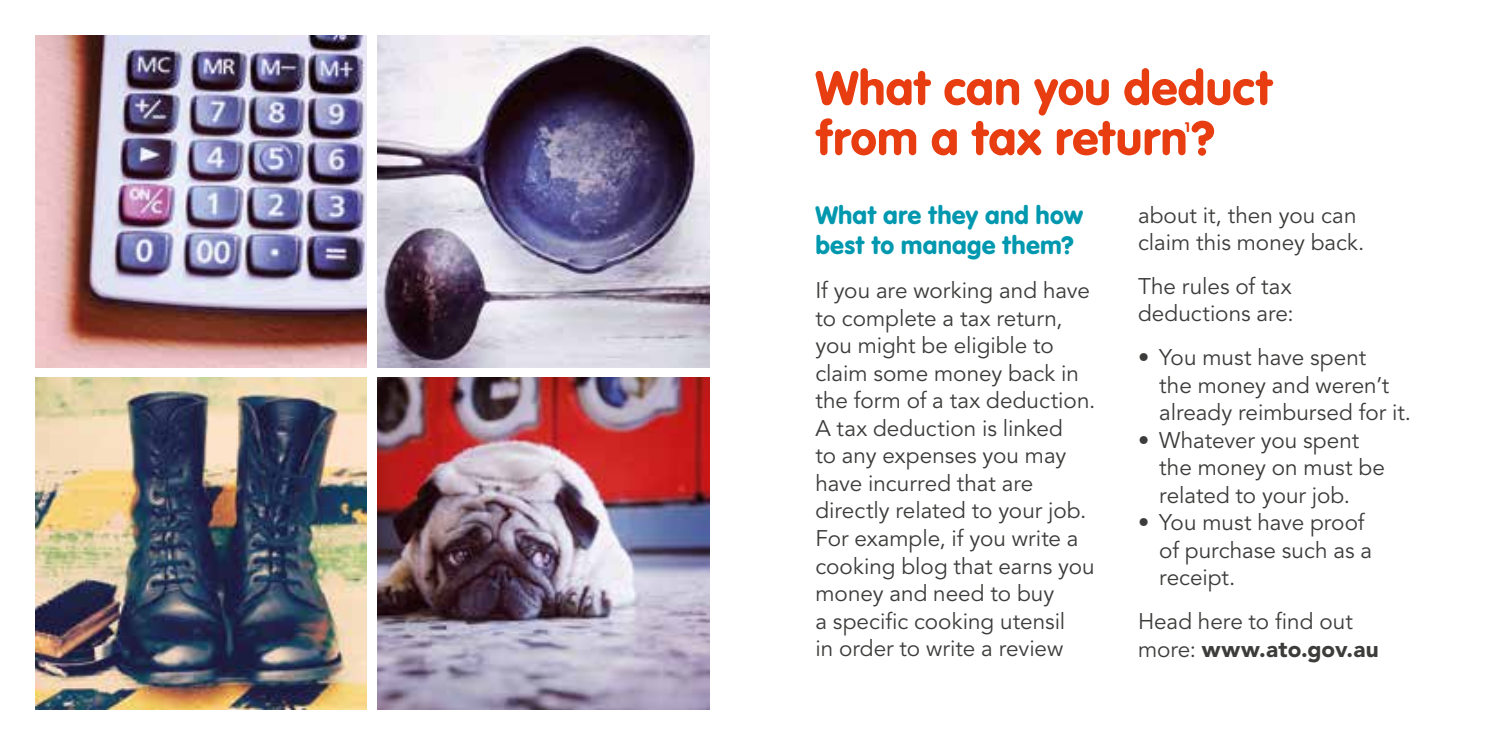
<style>
.page{position:relative;width:1489px;height:745px;background:#fff}
.page>*{position:absolute;margin:0;border:0;box-sizing:border-box;transform-origin:0 0}
.t1{font:50px/50px "VAG Rundschrift D";letter-spacing:-.005em;color:#e73d11}
.t2{font:26.25px/30px "VAG Rundschrift D";letter-spacing:.005em;color:#0098af}
.t3{font:22.5px/27.5px "Avenir LT Std";color:#3c3c3b}
.t4{font:14.5px "VAG Rundschrift D";color:#e73d11}
.s1{font-weight:900}
</style>
<div class="page">
<img style="left:377px;top:377px;width:332px;height:332px">
<img style="left:35px;top:377px;width:332px;height:332px">
<img style="left:377px;top:35px;width:332px;height:332px">
<img style="left:35px;top:35px;width:332px;height:332px">
<h1 class="t1" style="left:815px;top:63px;width:459px">What can you deduct from a tax return?</h1>
<p class="t4" style="left:1184px;top:118px;width:7px">1</p>
<p class="t2" style="left:815px;top:200px;width:269px">What are they and how best to manage them?</p>
<p class="t3" style="left:815px;top:277px;width:281px">If you are working and have to complete a tax return, you might be eligible to claim some money back in the form of a tax deduction.<br>A tax deduction is linked<br>to any expenses you may have incurred that are directly related to your job.<br>For example, if you write a cooking blog that earns you money and need to buy<br>a specific cooking utensil<br>in order to write a review</p>
<p class="t3" style="left:1137px;top:201px;width:228px">about it, then you can claim this money back.</p>
<p class="t3" style="left:1137px;top:273px;width:157px">The rules of tax deductions are:</p>
<p class="t3" style="left:1159px;top:344px;width:253px;text-indent:-21px">• You must have spent<br>the money and weren’t already reimbursed for it.</p>
<p class="t3" style="left:1159px;top:426px;width:227px;text-indent:-21px">• Whatever you spent the money on must be related to your job.</p>
<p class="t3" style="left:1159px;top:509px;width:214px;text-indent:-21px">• You must have proof of purchase such as a receipt.</p>
<p class="t3" style="left:1137px;top:607px;width:242px">Head here to find out more: <span class="s1">www.ato.gov.au</span></p>
</div>
